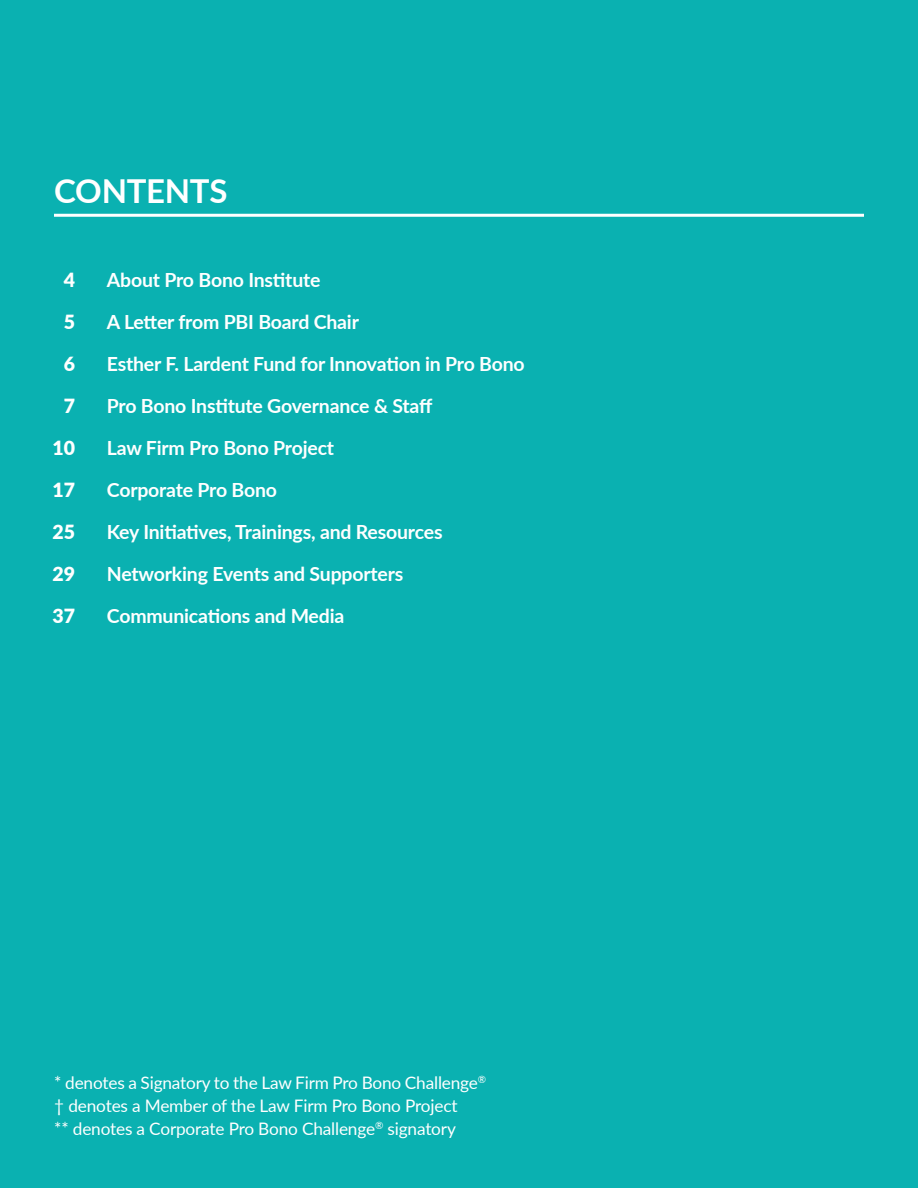
<style>
.page{position:relative;width:918px;height:1188px;background:#0ab1b1}
.page>*{position:absolute;margin:0;border:0;box-sizing:border-box;transform-origin:0 0}
.t1{font:700 33px "Lato";letter-spacing:-.015em;color:#fff}
.t2{font:700 19.5px/42px "Lato";letter-spacing:-.01em;color:#fff}
.t3{font:900 19.5px/42px "Lato";color:#fff;text-align:center}
.t4{font:17.25px/23px "Lato";letter-spacing:-.01em;color:#fff}
</style>
<div class="page">
<hr style="left:54px;top:214px;width:810px;height:3px;background:#fff">
<h1 class="t1" style="left:54px;top:167px;width:175px">CONTENTS</h1>
<p class="t3" style="left:53px;top:258px;width:24px">4<br>5<br>6<br>7<br>10<br>17<br>25<br>29<br>37</p>
<p class="t2" style="left:107px;top:258px;width:419px">About Pro Bono Institute<br>A Letter from PBI Board Chair<br>Esther F. Lardent Fund for Innovation in Pro Bono<br>Pro Bono Institute Governance &amp; Staff<br>Law Firm Pro Bono Project<br>Corporate Pro Bono<br>Key Initiatives, Trainings, and Resources<br>Networking Events and Supporters<br>Communications and Media</p>
<p class="t4" style="left:54px;top:1071px;width:433px">* denotes a Signatory to the Law Firm Pro Bono Challenge<sup>® </sup>† denotes a Member of the Law Firm Pro Bono Project<br>** denotes a Corporate Pro Bono Challenge<sup>®</sup> signatory</p>
</div>
